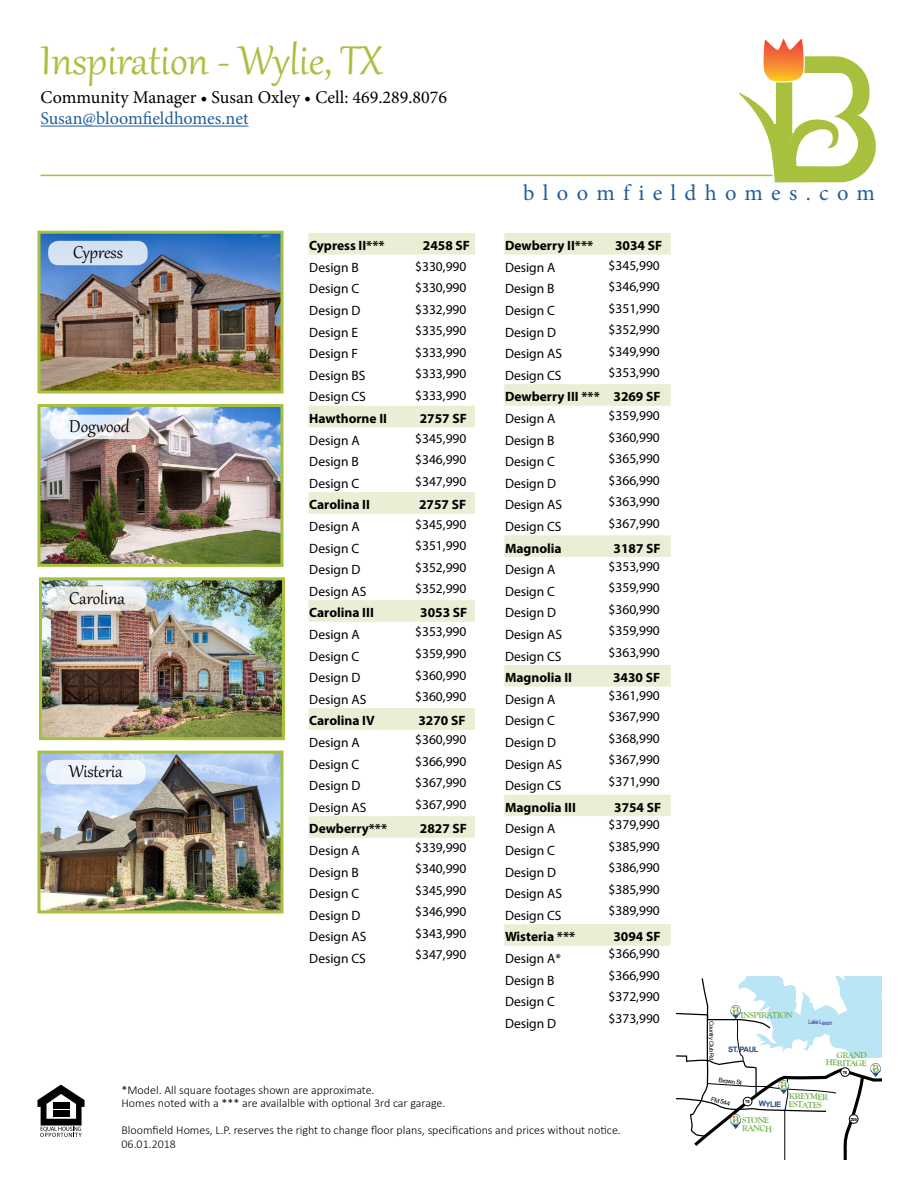
<style>
.page{position:relative;width:918px;height:1188px;background:#fff}
.page>*{position:absolute;margin:0;border:0;box-sizing:border-box;transform-origin:0 0}
.t1{font:49.5px "Gabriola";color:#a7c13f}
.t2{font:22.5px "Minion Pro";letter-spacing:.37em;color:#215e9e}
.t3{font:21px "Gabriola";color:#000}
.t4{font:18px "Minion Pro";color:#000}
.t5{font:18px "Minion Pro";letter-spacing:-.005em;color:#215e9e}
.t6{font:13.5px/21.6px "Myriad Pro";color:#000;text-align:justify}
.t7{font:700 13.5px "Myriad Pro";color:#000}
.t8{font:300 12px/13.5px "Calibri";color:#000}
.t9{font:700 8.85px/8.2px "Goudy Old Style T";color:#6bad46}
.t10{font:700 7.5px "Arial";color:#274a75}
.t11{font:6.3px "Arial";color:#000}
.t12{font:6.3px "Arial Narrow";color:#2e3092}
.t13{font:5.85px "Arial";letter-spacing:-.05em;color:#000}
.t14{font:700 4.2px "Arial";letter-spacing:-.05em;color:#000}
</style>
<div class="page">
<hr style="left:40px;top:126px;width:209px;height:1px;background:#215e9e">
<hr style="left:40px;top:175px;width:775px;height:1px;background:#a7c13f">
<svg style="left:736px;top:38px;width:140px;height:145px"></svg>
<svg style="left:37px;top:1085px;width:48px;height:52px"></svg>
<div style="left:53px;top:1102px;width:16px;height:6px;background:#000"></div>
<div style="left:53px;top:1110px;width:16px;height:7px;background:#000"></div>
<svg style="left:309px;top:233px;width:166px;height:605px"></svg>
<svg style="left:504px;top:233px;width:167px;height:713px"></svg>
<img style="left:42px;top:408px;width:238px;height:155px">
<div style="left:38px;top:404px;width:246px;height:163px;border:3px solid #a7c13f"></div>
<svg style="left:50px;top:415px;width:99px;height:24px"></svg>
<img style="left:42px;top:235px;width:238px;height:155px">
<div style="left:38px;top:231px;width:246px;height:163px;border:3px solid #a7c13f"></div>
<div style="left:48px;top:241px;width:100px;height:24px;background:#d5e2f3;border-radius:11px"></div>
<img style="left:43px;top:581px;width:238px;height:155px">
<div style="left:39px;top:577px;width:246px;height:163px;border:3px solid #a7c13f"></div>
<svg style="left:47px;top:586px;width:100px;height:25px"></svg>
<img style="left:42px;top:755px;width:238px;height:154px">
<div style="left:38px;top:751px;width:246px;height:162px;border:3px solid #a7c13f"></div>
<div style="left:46px;top:760px;width:100px;height:24px;background:#eff3fc;border-radius:11px"></div>
<svg style="left:677px;top:976px;width:205px;height:183px"></svg>
<h1 class="t1" style="left:40px;top:28px;width:344px">Inspiration - Wylie, TX</h1>
<h3 class="t4" style="left:40px;top:85px;width:408px">Community Manager • Susan Oxley • Cell: 469.289.8076</h3>
<h3 class="t5" style="left:40px;top:106px;width:210px">Susan@bloomfieldhomes.net</h3>
<h3 class="t3" style="left:73px;top:238px;width:51px">Cypress</h3>
<h3 class="t3" style="left:69px;top:412px;width:62px">Dogwood</h3>
<h3 class="t3" style="left:69px;top:584px;width:57px">Carolina</h3>
<h3 class="t3" style="left:69px;top:758px;width:56px">Wisteria</h3>
<p class="t7" style="left:309px;top:237px;width:77px">Cypress II***</p>
<p class="t7" style="left:423px;top:237px;width:49px">2458 SF</p>
<p class="t6" style="left:309px;top:256px;width:58px;text-align:left">Design B<br>Design C<br>Design D<br>Design E<br>Design F<br>Design BS<br>Design CS</p>
<p class="t7" style="left:309px;top:410px;width:79px">Hawthorne II</p>
<p class="t7" style="left:420px;top:410px;width:49px">2757 SF</p>
<p class="t6" style="left:309px;top:429px;width:52px">Design A Design B Design C</p>
<p class="t7" style="left:309px;top:496px;width:62px">Carolina II</p>
<p class="t7" style="left:419px;top:496px;width:49px">2757 SF</p>
<p class="t6" style="left:309px;top:515px;width:59px;text-align:left">Design A<br>Design C<br>Design D<br>Design AS</p>
<p class="t7" style="left:309px;top:604px;width:66px">Carolina III</p>
<p class="t7" style="left:420px;top:604px;width:49px">3053 SF</p>
<p class="t6" style="left:309px;top:623px;width:59px;text-align:left">Design A<br>Design C<br>Design D<br>Design AS</p>
<p class="t7" style="left:309px;top:712px;width:67px">Carolina IV</p>
<p class="t7" style="left:418px;top:712px;width:49px">3270 SF</p>
<p class="t6" style="left:309px;top:731px;width:59px;text-align:left">Design A<br>Design C<br>Design D<br>Design AS</p>
<p class="t7" style="left:309px;top:820px;width:79px">Dewberry***</p>
<p class="t7" style="left:420px;top:820px;width:49px">2827 SF</p>
<p class="t6" style="left:309px;top:839px;width:59px;text-align:left">Design A<br>Design B<br>Design C<br>Design D<br>Design AS<br>Design CS</p>
<p class="t6" style="left:415px;top:255px;width:53px">$330,990 $330,990 $332,990 $335,990 $333,990 $333,990 $333,990</p>
<p class="t6" style="left:415px;top:427px;width:53px">$345,990 $346,990 $347,990</p>
<p class="t6" style="left:415px;top:513px;width:53px">$345,990 $351,990 $352,990 $352,990</p>
<p class="t6" style="left:415px;top:621px;width:53px">$353,990 $359,990 $360,990 $360,990</p>
<p class="t6" style="left:415px;top:729px;width:53px">$360,990 $366,990 $367,990 $367,990</p>
<p class="t6" style="left:415px;top:836px;width:53px">$339,990 $340,990 $345,990 $346,990 $343,990 $347,990</p>
<h2 class="t2" style="left:523px;top:178px;width:353px">bloomfieldhomes.com</h2>
<p class="t7" style="left:505px;top:237px;width:90px">Dewberry II***</p>
<p class="t7" style="left:615px;top:237px;width:49px">3034 SF</p>
<p class="t6" style="left:505px;top:256px;width:59px;text-align:left">Design A<br>Design B<br>Design C<br>Design D<br>Design AS<br>Design CS</p>
<p class="t7" style="left:505px;top:388px;width:157px">Dewberry III *** 3269 SF</p>
<p class="t6" style="left:505px;top:407px;width:59px;text-align:left">Design A<br>Design B<br>Design C<br>Design D<br>Design AS<br>Design CS</p>
<p class="t7" style="left:505px;top:539px;width:58px">Magnolia</p>
<p class="t7" style="left:614px;top:539px;width:49px">3187 SF</p>
<p class="t6" style="left:505px;top:559px;width:59px;text-align:left">Design A<br>Design C<br>Design D<br>Design AS<br>Design CS</p>
<p class="t7" style="left:505px;top:669px;width:69px">Magnolia II</p>
<p class="t7" style="left:613px;top:669px;width:49px">3430 SF</p>
<p class="t6" style="left:505px;top:688px;width:59px;text-align:left">Design A<br>Design C<br>Design D<br>Design AS<br>Design CS</p>
<p class="t7" style="left:505px;top:798px;width:72px">Magnolia III</p>
<p class="t7" style="left:614px;top:798px;width:49px">3754 SF</p>
<p class="t6" style="left:505px;top:818px;width:59px;text-align:left">Design A<br>Design C<br>Design D<br>Design AS<br>Design CS</p>
<p class="t7" style="left:505px;top:928px;width:72px">Wisteria ***</p>
<p class="t7" style="left:613px;top:928px;width:49px">3094 SF</p>
<p class="t6" style="left:505px;top:947px;width:57px;text-align:left">Design A*<br>Design B<br>Design C<br>Design D</p>
<p class="t6" style="left:609px;top:254px;width:53px">$345,990 $346,990 $351,990 $352,990 $349,990 $353,990</p>
<p class="t6" style="left:609px;top:405px;width:53px">$359,990 $360,990 $365,990 $366,990 $363,990 $367,990</p>
<p class="t6" style="left:609px;top:555px;width:53px">$353,990 $359,990 $360,990 $359,990 $363,990</p>
<p class="t6" style="left:609px;top:684px;width:53px">$361,990 $367,990 $368,990 $367,990 $371,990</p>
<p class="t6" style="left:609px;top:814px;width:53px">$379,990 $385,990 $386,990 $385,990 $389,990</p>
<p class="t6" style="left:609px;top:943px;width:53px">$366,990 $366,990 $372,990 $373,990</p>
<p class="t13" style="left:716px;top:1021px;width:40px;rotate:90deg">Country Club Rd</p>
<p class="t9" style="left:741px;top:1011px;width:54px;rotate:1deg">INSPIRATION</p>
<p class="t10" style="left:728px;top:1044px;width:32px;rotate:1deg">ST. PAUL</p>
<p class="t12" style="left:809px;top:1017px;width:25px;rotate:1deg">Lake Lavon</p>
<p class="t9" style="left:826px;top:1051px;width:43px;line-height:7.6px;text-align:right;rotate:1deg">GRAND<br>HERITAGE</p>
<p class="t14" style="left:843px;top:1069px;width:6px">78</p>
<p class="t8" style="left:122px;top:1083px;width:325px">*Model. All square footages shown are approximate.<br>Homes noted with a *** are availalble with optional 3rd car garage.</p>
<p class="t8" style="left:122px;top:1123px;width:501px">Bloomfield Homes, L.P. reserves the right to change floor plans, specifications and prices without notice.<br>06.01.2018</p>
<p class="t11" style="left:719px;top:1076px;width:25px;rotate:7deg">Brown St</p>
<p class="t9" style="left:742px;top:1116px;width:32px;rotate:1deg">STONE<br>RANCH</p>
<p class="t10" style="left:759px;top:1099px;width:24px;rotate:1deg">WYLIE</p>
<p class="t9" style="left:789px;top:1092px;width:41px;rotate:1deg">KREYMER<br>ESTATES</p>
<p class="t11" style="left:712px;top:1094px;width:21px;rotate:17deg">FM 544</p>
<p class="t14" style="left:745px;top:1099px;width:6px">78</p>
<p class="t14" style="left:850px;top:1116px;width:8px">205</p>
</div>
